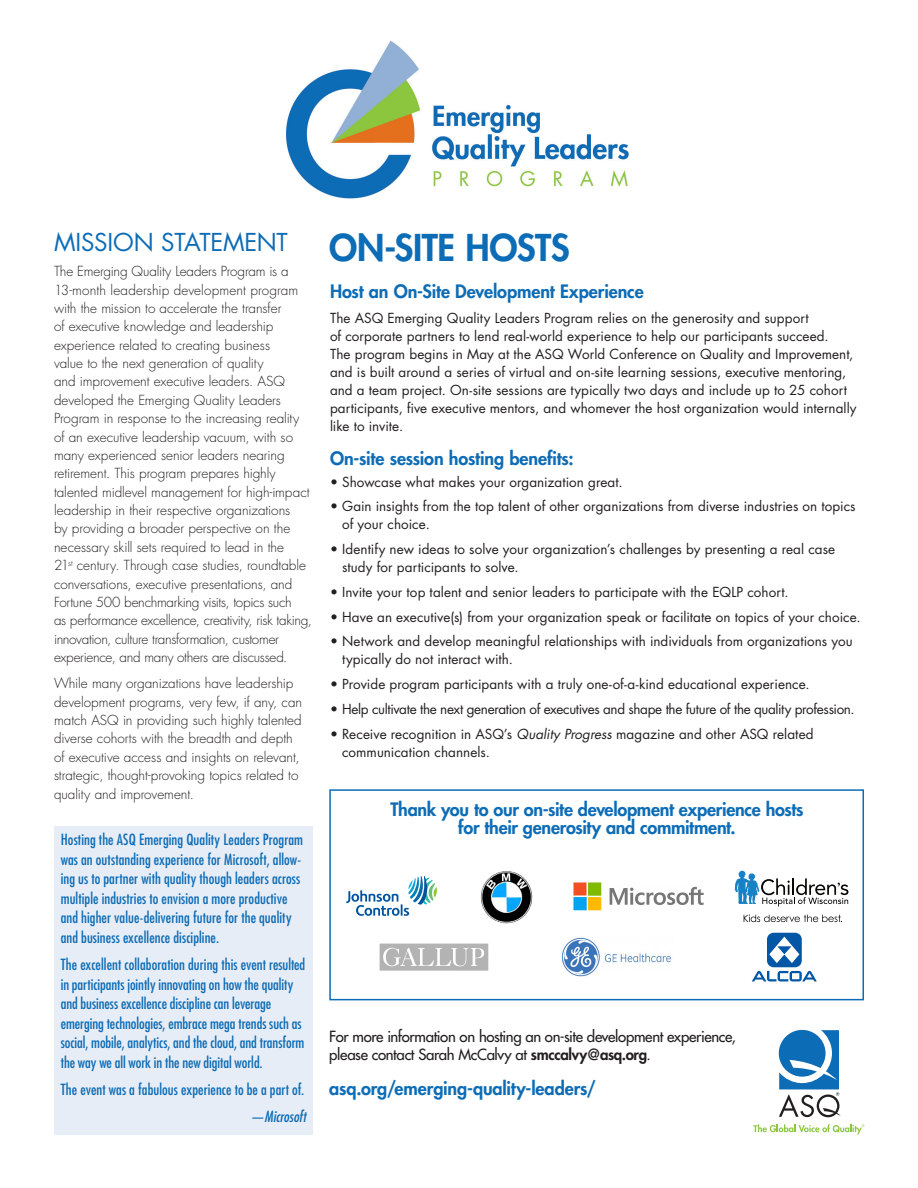
<style>
.page{position:relative;width:918px;height:1188px;background:#fff}
.page>*{position:absolute;margin:0;border:0;box-sizing:border-box;transform-origin:0 0}
.t1{font:800 36px "Futura Std";letter-spacing:-.01em;color:#0d6cb6}
.t2{font:24px "Futura Std";letter-spacing:-.01em;color:#0d6cb6}
.t3{font:800 18px/18px "Futura Std";letter-spacing:-.015em;color:#0d6cb6;text-align:center}
.t4{font:condensed 15px/19.5px "Futura Std";letter-spacing:.005em;color:#0d6cb6}
.t5{font:500 15px/18px "Futura Std";letter-spacing:-.025em;color:#231f20}
.t6{font:italic condensed 15px "Futura Std";color:#0d6cb6}
.t7{font:13.5px/18px "Futura Std";letter-spacing:.005em;color:#231f20}
.t8{font:300 13.5px/18.3px "Futura Std";letter-spacing:-.005em;color:#231f20}
.t9{font:13.5px "Futura Std";letter-spacing:-.025em;color:#231f20}
.s1{font-style:italic}
.s2{font-weight:800}
</style>
<div class="page">
<div style="left:329px;top:789px;width:535px;height:211px;border:2px solid #0d6cb6"></div>
<img style="left:480px;top:871px;width:53px;height:52px">
<svg style="left:573px;top:882px;width:131px;height:28px"></svg>
<svg style="left:346px;top:876px;width:91px;height:40px"></svg>
<svg style="left:752px;top:933px;width:65px;height:48px"></svg>
<img style="left:561px;top:937px;width:110px;height:40px">
<div style="left:380px;top:944px;width:108px;height:27px;background:#b3b3b3"></div>
<svg style="left:383px;top:948px;width:101px;height:18px"></svg>
<svg style="left:735px;top:871px;width:113px;height:35px"></svg>
<svg style="left:744px;top:915px;width:98px;height:7px"></svg>
<img style="left:286px;top:40px;width:343px;height:159px">
<svg style="left:779px;top:1030px;width:62px;height:87px"></svg>
<svg style="left:753px;top:1124px;width:111px;height:10px"></svg>
<div style="left:54px;top:826px;width:259px;height:308px;background:#e7edf6"></div>
<p class="t2" style="left:54px;top:227px;width:235px">MISSION STATEMENT</p>
<p class="t8" style="left:54px;top:263px;width:259px">The Emerging Quality Leaders Program is a 13-month leadership development program with the mission to accelerate the transfer<br>of executive knowledge and leadership experience related to creating business<br>value to the next generation of quality<br>and improvement executive leaders. ASQ developed the Emerging Quality Leaders Program in response to the increasing reality of an executive leadership vacuum, with so many experienced senior leaders nearing retirement. This program prepares highly talented midlevel management for high-impact leadership in their respective organizations<br>by providing a broader perspective on the necessary skill sets required to lead in the<br>21<sup>st</sup> century. Through case studies, roundtable conversations, executive presentations, and Fortune 500 benchmarking visits, topics such<br>as performance excellence, creativity, risk taking, innovation, culture transformation, customer experience, and many others are discussed.</p>
<p class="t8" style="left:54px;top:675px;width:250px">While many organizations have leadership development programs, very few, if any, can match ASQ in providing such highly talented diverse cohorts with the breadth and depth of executive access and insights on relevant, strategic, thought-provoking topics related to quality and improvement.</p>
<p class="t4" style="left:61px;top:830px;width:244px">Hosting the ASQ Emerging Quality Leaders Program was an outstanding experience for Microsoft, allow&shy;ing us to partner with quality though leaders across multiple industries to envision a more productive and higher value-delivering future for the quality and business excellence discipline.</p>
<p class="t4" style="left:61px;top:955px;width:246px">The excellent collaboration during this event resulted in participants jointly innovating on how the quality and business excellence discipline can leverage emerging technologies, embrace mega trends such as social, mobile, analytics, and the cloud, and transform the way we all work in the new digital world.</p>
<p class="t4" style="left:61px;top:1080px;width:245px">The event was a fabulous experience to be a part of.</p>
<p class="t6" style="left:250px;top:1108px;width:58px">—Microsoft</p>
<p class="t1" style="left:329px;top:225px;width:242px">ON-SITE HOSTS</p>
<p class="t3" style="left:330px;top:282px;width:315px">Host an On-Site Development Experience</p>
<p class="t7" style="left:330px;top:309px;width:528px">The ASQ Emerging Quality Leaders Program relies on the generosity and support<br>of corporate partners to lend real-world experience to help our participants succeed.<br>The program begins in May at the ASQ World Conference on Quality and Improvement, and is built around a series of virtual and on-site learning sessions, executive mentoring, and a team project. On-site sessions are typically two days and include up to 25 cohort participants, five executive mentors, and whomever the host organization would internally like to invite.</p>
<p class="t3" style="left:330px;top:449px;width:245px">On-site session hosting benefits:</p>
<p class="t7" style="left:330px;top:473px;width:294px">• Showcase what makes your organization great.</p>
<p class="t7" style="left:342px;top:498px;width:515px;text-indent:-12px">• Gain insights from the top talent of other organizations from diverse industries on topics of your choice.</p>
<p class="t7" style="left:342px;top:540px;width:495px;text-indent:-12px">• Identify new ideas to solve your organization’s challenges by presenting a real case study for participants to solve.</p>
<p class="t7" style="left:330px;top:583px;width:460px">• Invite your top talent and senior leaders to participate with the EQLP cohort.</p>
<p class="t7" style="left:330px;top:608px;width:532px">• Have an executive(s) from your organization speak or facilitate on topics of your choice.</p>
<p class="t7" style="left:342px;top:633px;width:512px;text-indent:-12px">• Network and develop meaningful relationships with individuals from organizations you typically do not interact with.</p>
<p class="t7" style="left:330px;top:675px;width:481px">• Provide program participants with a truly one-of-a-kind educational experience.</p>
<p class="t9" style="left:330px;top:700px;width:526px">• Help cultivate the next generation of executives and shape the future of the quality profession.</p>
<p class="t7" style="left:342px;top:725px;width:473px;text-indent:-12px">• Receive recognition in ASQ’s <span class="s1">Quality Progress</span> magazine and other ASQ related communication channels.</p>
<p class="t3" style="left:390px;top:800px;width:415px">Thank you to our on-site development experience hosts for their generosity and commitment.</p>
<p class="t5" style="left:329px;top:1028px;width:408px">For more information on hosting an on-site development experience, please contact Sarah McCalvy at <span class="s2">smccalvy@asq.org</span>.</p>
<p class="t3" style="left:329px;top:1079px;width:268px">asq.org/emerging-quality-leaders/</p>
</div>
